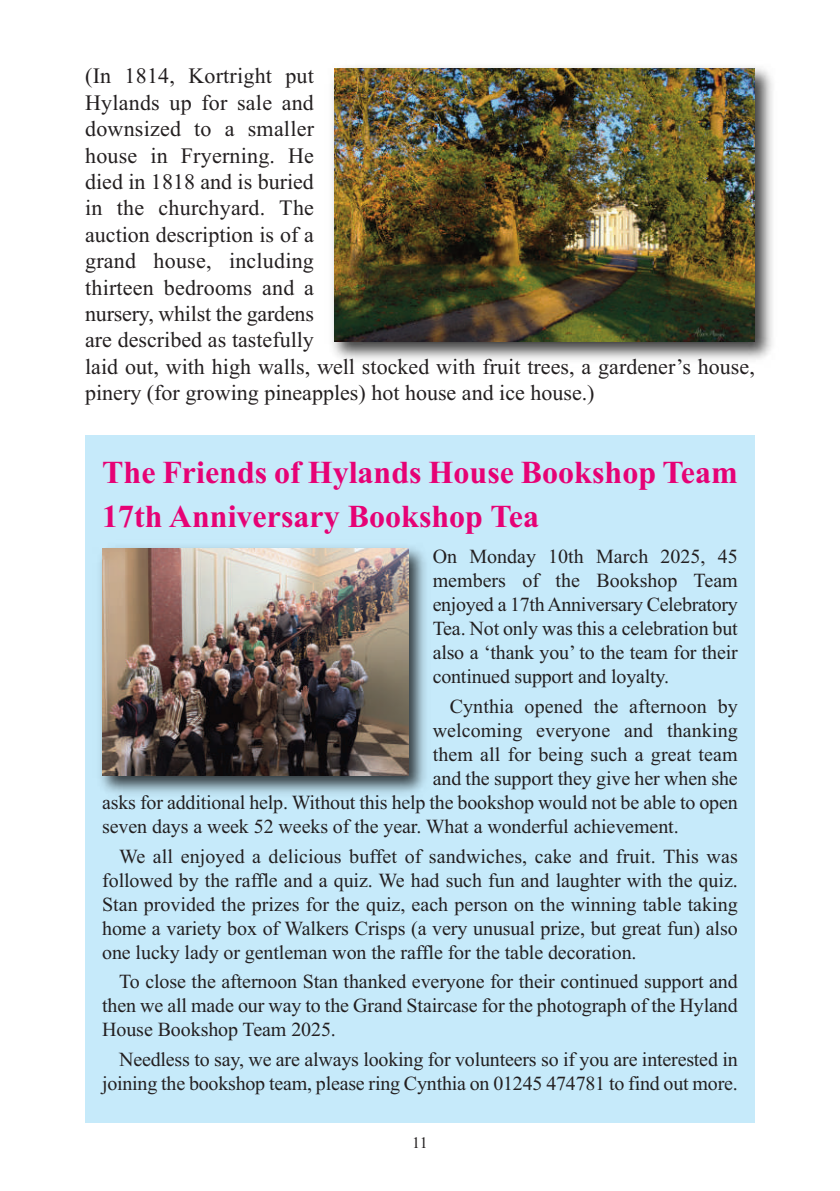
<style>
.page{position:relative;width:840px;height:1191px;background:#fff}
.page>*{position:absolute;margin:0;border:0;box-sizing:border-box;transform-origin:0 0}
.t1{font:700 32px/44px "Times New Roman";color:#e60275}
.t2{font:22px/26.4px "Times New Roman";color:#231f20}
.t3{font:20px/24px "Times New Roman";letter-spacing:-.005em;color:#231f20;text-align:justify}
.t4{font:16px "Times New Roman";color:#231f20}
</style>
<div class="page">
<div style="left:85px;top:435px;width:669px;height:688px;background:#c6eafa"></div>
<img style="left:332px;top:67px;width:441px;height:293px">
<img style="left:334px;top:68px;width:420px;height:274px">
<img style="left:100px;top:547px;width:326px;height:247px">
<img style="left:102px;top:548px;width:306px;height:227px">
<p class="t2" style="left:85px;top:62px;width:670px">(In 1814, Kortright put<br>Hylands up for sale and<br>downsized to a smaller<br>house in Fryerning. He<br>died in 1818 and is buried<br>in the churchyard. The<br>auction description is of a<br>grand house, including<br>thirteen bedrooms and a<br>nursery, whilst the gardens<br>are described as tastefully<br>laid out, with high walls, well stocked with fruit trees, a gardener’s house, pinery (for growing pineapples) hot house and ice house.)</p>
<h1 class="t1" style="left:102px;top:450px;width:636px">The Friends of Hylands House Bookshop Team<br>17th Anniversary Bookshop Tea</h1>
<p class="t3" style="left:432px;top:544px;width:306px">On Monday 10th March 2025, 45 members of the Bookshop Team enjoyed a 17thAnniversary Celebratory Tea. Not only was this a celebration but also a ‘thank you’ to the team for their continued support and loyalty.</p>
<p class="t3" style="left:449px;top:694px;width:289px">Cynthia opened the afternoon by</p>
<p class="t3" style="left:432px;top:718px;width:306px">welcoming everyone and thanking</p>
<p class="t3" style="left:432px;top:742px;width:306px">them all for being such a great team</p>
<p class="t3" style="left:432px;top:766px;width:306px">and the support they give her when she</p>
<p class="t3" style="left:102px;top:790px;width:636px">asks for additional help. Without this help the bookshop would not be able to open</p>
<p class="t3" style="left:102px;top:814px;width:577px">seven days a week 52 weeks of the year. What a wonderful achievement.</p>
<p class="t3" style="left:102px;top:843px;width:636px;text-indent:17px">We all enjoyed a delicious buffet of sandwiches, cake and fruit. This was followed by the raffle and a quiz. We had such fun and laughter with the quiz.<br>Stan provided the prizes for the quiz, each person on the winning table taking home a variety box of Walkers Crisps (a very unusual prize, but great fun) also one lucky lady or gentleman won the raffle for the table decoration.</p>
<p class="t3" style="left:102px;top:969px;width:636px;text-indent:17px">To close the afternoon Stan thanked everyone for their continued support and then we all made our way to the Grand Staircase for the photograph of the Hyland House Bookshop Team 2025.</p>
<p class="t3" style="left:102px;top:1047px;width:636px;text-align:right">Needless to say, we are always looking for volunteers so if you are interested in joining the bookshop team, please ring Cynthia on 01245 474781 to find out more.</p>
<p class="t4" style="left:412px;top:1133px;width:17px">11</p>
</div>
